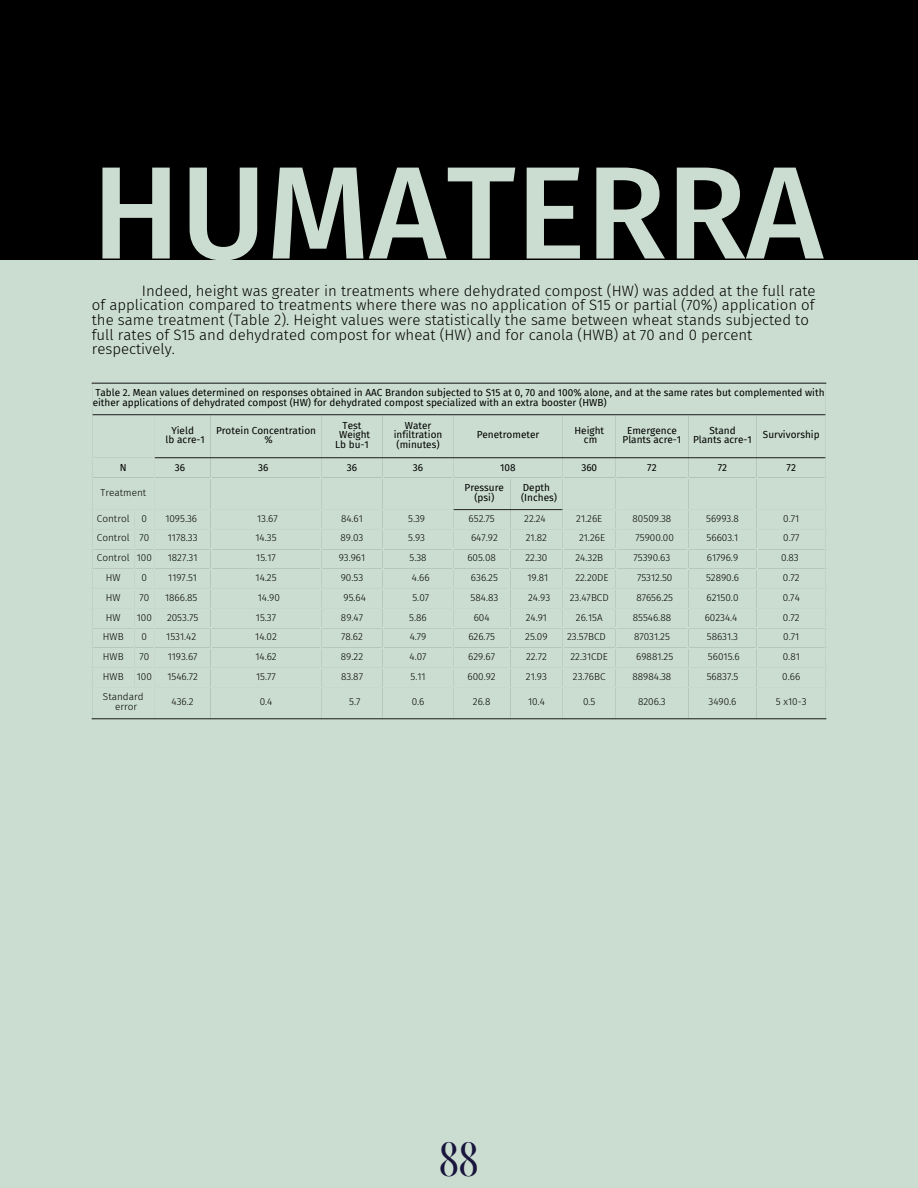
<style>
.page{position:relative;width:918px;height:1188px;background:#cbddd1}
.page>*{position:absolute;margin:0;border:0;box-sizing:border-box;transform-origin:0 0}
.t1{font:500 131.55px "Fira Sans";color:#cbddd1}
.t2{font:500 48px "Voga";color:#19153d}
.t3{font:300 15px/14.7px "Fira Sans";color:#000}
.t4{font:300 10.05px/10.1px "Fira Sans";color:#000;text-align:center}
.t5{font:10.05px/10.1px "Fira Sans";color:#000;text-align:center}
</style>
<div class="page">
<div style="left:0;top:0;width:918px;height:259px;background:#000"></div>
<hr style="left:92px;top:383px;width:734px;height:1px;background:#282828">
<hr style="left:93px;top:414px;width:732px;height:1px;background:#282828">
<hr style="left:155px;top:457px;width:670px;height:1px;background:#282828">
<hr style="left:454px;top:509px;width:108px;height:1px;background:#282828">
<hr style="left:92px;top:718px;width:734px;height:1px;background:#282828">
<h1 class="t1" style="left:92px;top:136px;width:733px">HUMATERRA</h1>
<p class="t3" style="left:92px;top:283px;width:725px;text-indent:50px">Indeed, height was greater in treatments where dehydrated compost (HW) was added at the full rate of application compared to treatments where there was no application of S15 or partial (70%) application of the same treatment (Table 2). Height values were statistically the same between wheat stands subjected to full rates of S15 and dehydrated compost for wheat (HW) and for canola (HWB) at 70 and 0 percent respectively.</p>
<p class="t5" style="left:93px;top:388px;width:733px;text-align:left">Table 2. Mean values determined on responses obtained in AAC Brandon subjected to S15 at 0, 70 and 100% alone, and at the same rates but complemented with either applications of dehydrated compost (HW) for dehydrated compost specialized with an extra booster (HWB)</p>
<p class="t5" style="left:166px;top:425px;width:41px">Yield<br>lb acre-1</p>
<p class="t5" style="left:216px;top:425px;width:102px">Protein Concentration %</p>
<p class="t5" style="left:335px;top:420px;width:37px">Test<br>Weight<br>Lb bu-1</p>
<p class="t5" style="left:394px;top:420px;width:50px">Water infiltration (minutes)</p>
<p class="t5" style="left:477px;top:430px;width:64px">Penetrometer</p>
<p class="t5" style="left:574px;top:425px;width:31px">Height cm</p>
<p class="t5" style="left:623px;top:425px;width:60px">Emergence<br>Plants acre-1</p>
<p class="t5" style="left:693px;top:425px;width:60px">Stand<br>Plants acre-1</p>
<p class="t5" style="left:763px;top:430px;width:58px">Survivorship</p>
<p class="t5" style="left:120px;top:462px;width:8px">N</p>
<p class="t5" style="left:175px;top:462px;width:12px">36</p>
<p class="t5" style="left:258px;top:462px;width:12px">36</p>
<p class="t5" style="left:347px;top:462px;width:12px">36</p>
<p class="t5" style="left:413px;top:462px;width:12px">36</p>
<p class="t5" style="left:500px;top:462px;width:17px">108</p>
<p class="t5" style="left:581px;top:462px;width:17px">360</p>
<p class="t5" style="left:647px;top:462px;width:11px">72</p>
<p class="t5" style="left:718px;top:462px;width:11px">72</p>
<p class="t5" style="left:787px;top:462px;width:11px">72</p>
<p class="t4" style="left:100px;top:488px;width:47px">Treatment</p>
<p class="t5" style="left:465px;top:483px;width:41px">Pressure (psi)</p>
<p class="t5" style="left:521px;top:483px;width:37px;text-align:left">Depth (Inches)</p>
<p class="t4" style="left:97px;top:513px;width:52px">Control 0</p>
<p class="t4" style="left:165px;top:513px;width:33px">1095.36</p>
<p class="t4" style="left:257px;top:513px;width:22px">13.67</p>
<p class="t4" style="left:341px;top:513px;width:23px">84.61</p>
<p class="t4" style="left:408px;top:513px;width:18px">5.39</p>
<p class="t4" style="left:469px;top:513px;width:28px">652.75</p>
<p class="t4" style="left:524px;top:513px;width:23px">22.24</p>
<p class="t4" style="left:576px;top:513px;width:28px">21.26E</p>
<p class="t4" style="left:633px;top:513px;width:40px">80509.38</p>
<p class="t4" style="left:706px;top:513px;width:34px">56993.8</p>
<p class="t4" style="left:783px;top:513px;width:18px">0.71</p>
<p class="t4" style="left:97px;top:533px;width:54px">Control 70</p>
<p class="t4" style="left:168px;top:533px;width:31px">1178.33</p>
<p class="t4" style="left:256px;top:533px;width:23px">14.35</p>
<p class="t4" style="left:341px;top:533px;width:24px">89.03</p>
<p class="t4" style="left:408px;top:533px;width:18px">5.93</p>
<p class="t4" style="left:471px;top:533px;width:28px">647.92</p>
<p class="t4" style="left:526px;top:533px;width:23px">21.82</p>
<p class="t4" style="left:579px;top:533px;width:28px">21.26E</p>
<p class="t4" style="left:636px;top:533px;width:40px">75900.00</p>
<p class="t4" style="left:707px;top:533px;width:33px">56603.1</p>
<p class="t4" style="left:783px;top:533px;width:18px">0.77</p>
<p class="t4" style="left:97px;top:553px;width:56px">Control 100</p>
<p class="t4" style="left:168px;top:553px;width:31px">1827.31</p>
<p class="t4" style="left:256px;top:553px;width:21px">15.17</p>
<p class="t4" style="left:339px;top:553px;width:28px">93.961</p>
<p class="t4" style="left:409px;top:553px;width:19px">5.38</p>
<p class="t4" style="left:467px;top:553px;width:30px">605.08</p>
<p class="t4" style="left:525px;top:553px;width:23px">22.30</p>
<p class="t4" style="left:575px;top:553px;width:29px">24.32B</p>
<p class="t4" style="left:634px;top:553px;width:38px">75390.63</p>
<p class="t4" style="left:707px;top:553px;width:33px">61796.9</p>
<p class="t4" style="left:781px;top:553px;width:19px">0.83</p>
<p class="t4" style="left:106px;top:573px;width:16px">HW</p>
<p class="t4" style="left:142px;top:573px;width:7px">0</p>
<p class="t4" style="left:168px;top:573px;width:30px">1197.51</p>
<p class="t4" style="left:256px;top:573px;width:22px">14.25</p>
<p class="t4" style="left:341px;top:573px;width:24px">90.53</p>
<p class="t4" style="left:412px;top:573px;width:19px">4.66</p>
<p class="t4" style="left:471px;top:573px;width:29px">636.25</p>
<p class="t4" style="left:527px;top:573px;width:22px">19.81</p>
<p class="t4" style="left:575px;top:573px;width:35px">22.20DE</p>
<p class="t4" style="left:637px;top:573px;width:37px">75312.50</p>
<p class="t4" style="left:706px;top:573px;width:34px">52890.6</p>
<p class="t4" style="left:783px;top:573px;width:18px">0.72</p>
<p class="t4" style="left:106px;top:592px;width:16px">HW</p>
<p class="t4" style="left:139px;top:592px;width:11px">70</p>
<p class="t4" style="left:165px;top:592px;width:34px">1866.85</p>
<p class="t4" style="left:258px;top:592px;width:24px">14.90</p>
<p class="t4" style="left:344px;top:592px;width:24px">95.64</p>
<p class="t4" style="left:412px;top:592px;width:18px">5.07</p>
<p class="t4" style="left:471px;top:592px;width:29px">584.83</p>
<p class="t4" style="left:528px;top:592px;width:24px">24.93</p>
<p class="t4" style="left:570px;top:592px;width:40px">23.47BCD</p>
<p class="t4" style="left:636px;top:592px;width:38px">87656.25</p>
<p class="t4" style="left:706px;top:592px;width:34px">62150.0</p>
<p class="t4" style="left:783px;top:592px;width:19px">0.74</p>
<p class="t4" style="left:106px;top:612px;width:16px">HW</p>
<p class="t4" style="left:137px;top:612px;width:17px">100</p>
<p class="t4" style="left:167px;top:612px;width:33px">2053.75</p>
<p class="t4" style="left:256px;top:612px;width:22px">15.37</p>
<p class="t4" style="left:341px;top:612px;width:24px">89.47</p>
<p class="t4" style="left:409px;top:612px;width:19px">5.86</p>
<p class="t4" style="left:474px;top:612px;width:17px">604</p>
<p class="t4" style="left:526px;top:612px;width:23px">24.91</p>
<p class="t4" style="left:576px;top:612px;width:28px">26.15A</p>
<p class="t4" style="left:633px;top:612px;width:40px">85546.88</p>
<p class="t4" style="left:705px;top:612px;width:34px">60234.4</p>
<p class="t4" style="left:783px;top:612px;width:18px">0.72</p>
<p class="t4" style="left:103px;top:632px;width:22px">HWB</p>
<p class="t4" style="left:142px;top:632px;width:7px">0</p>
<p class="t4" style="left:166px;top:632px;width:31px">1531.42</p>
<p class="t4" style="left:255px;top:632px;width:23px">14.02</p>
<p class="t4" style="left:341px;top:632px;width:23px">78.62</p>
<p class="t4" style="left:410px;top:632px;width:18px">4.79</p>
<p class="t4" style="left:468px;top:632px;width:28px">626.75</p>
<p class="t4" style="left:525px;top:632px;width:24px">25.09</p>
<p class="t4" style="left:567px;top:632px;width:40px">23.57BCD</p>
<p class="t4" style="left:634px;top:632px;width:37px">87031.25</p>
<p class="t4" style="left:707px;top:632px;width:33px">58631.3</p>
<p class="t4" style="left:783px;top:632px;width:18px">0.71</p>
<p class="t4" style="left:103px;top:652px;width:22px">HWB</p>
<p class="t4" style="left:139px;top:652px;width:11px">70</p>
<p class="t4" style="left:168px;top:652px;width:31px">1193.67</p>
<p class="t4" style="left:255px;top:652px;width:23px">14.62</p>
<p class="t4" style="left:341px;top:652px;width:24px">89.22</p>
<p class="t4" style="left:410px;top:652px;width:19px">4.07</p>
<p class="t4" style="left:468px;top:652px;width:28px">629.67</p>
<p class="t4" style="left:526px;top:652px;width:22px">22.72</p>
<p class="t4" style="left:571px;top:652px;width:39px">22.31CDE</p>
<p class="t4" style="left:636px;top:652px;width:38px">69881.25</p>
<p class="t4" style="left:708px;top:652px;width:33px">56015.6</p>
<p class="t4" style="left:783px;top:652px;width:19px">0.81</p>
<p class="t4" style="left:103px;top:671px;width:22px">HWB</p>
<p class="t4" style="left:137px;top:671px;width:17px">100</p>
<p class="t4" style="left:167px;top:671px;width:32px">1546.72</p>
<p class="t4" style="left:256px;top:671px;width:21px">15.77</p>
<p class="t4" style="left:341px;top:671px;width:24px">83.87</p>
<p class="t4" style="left:410px;top:671px;width:17px">5.11</p>
<p class="t4" style="left:468px;top:671px;width:30px">600.92</p>
<p class="t4" style="left:526px;top:671px;width:22px">21.93</p>
<p class="t4" style="left:573px;top:671px;width:34px">23.76BC</p>
<p class="t4" style="left:633px;top:671px;width:40px">88984.38</p>
<p class="t4" style="left:707px;top:671px;width:33px">56837.5</p>
<p class="t4" style="left:782px;top:671px;width:20px">0.66</p>
<p class="t4" style="left:103px;top:692px;width:42px">Standard error</p>
<p class="t4" style="left:172px;top:697px;width:24px">436.2</p>
<p class="t4" style="left:260px;top:697px;width:14px">0.4</p>
<p class="t4" style="left:349px;top:697px;width:13px">5.7</p>
<p class="t4" style="left:412px;top:697px;width:14px">0.6</p>
<p class="t4" style="left:473px;top:697px;width:19px">26.8</p>
<p class="t4" style="left:528px;top:697px;width:18px">10.4</p>
<p class="t4" style="left:583px;top:697px;width:14px">0.5</p>
<p class="t4" style="left:638px;top:697px;width:29px">8206.3</p>
<p class="t4" style="left:709px;top:697px;width:29px">3490.6</p>
<p class="t4" style="left:776px;top:697px;width:32px">5 x10-3</p>
<h2 class="t2" style="left:439px;top:1135px;width:41px">88</h2>
</div>
